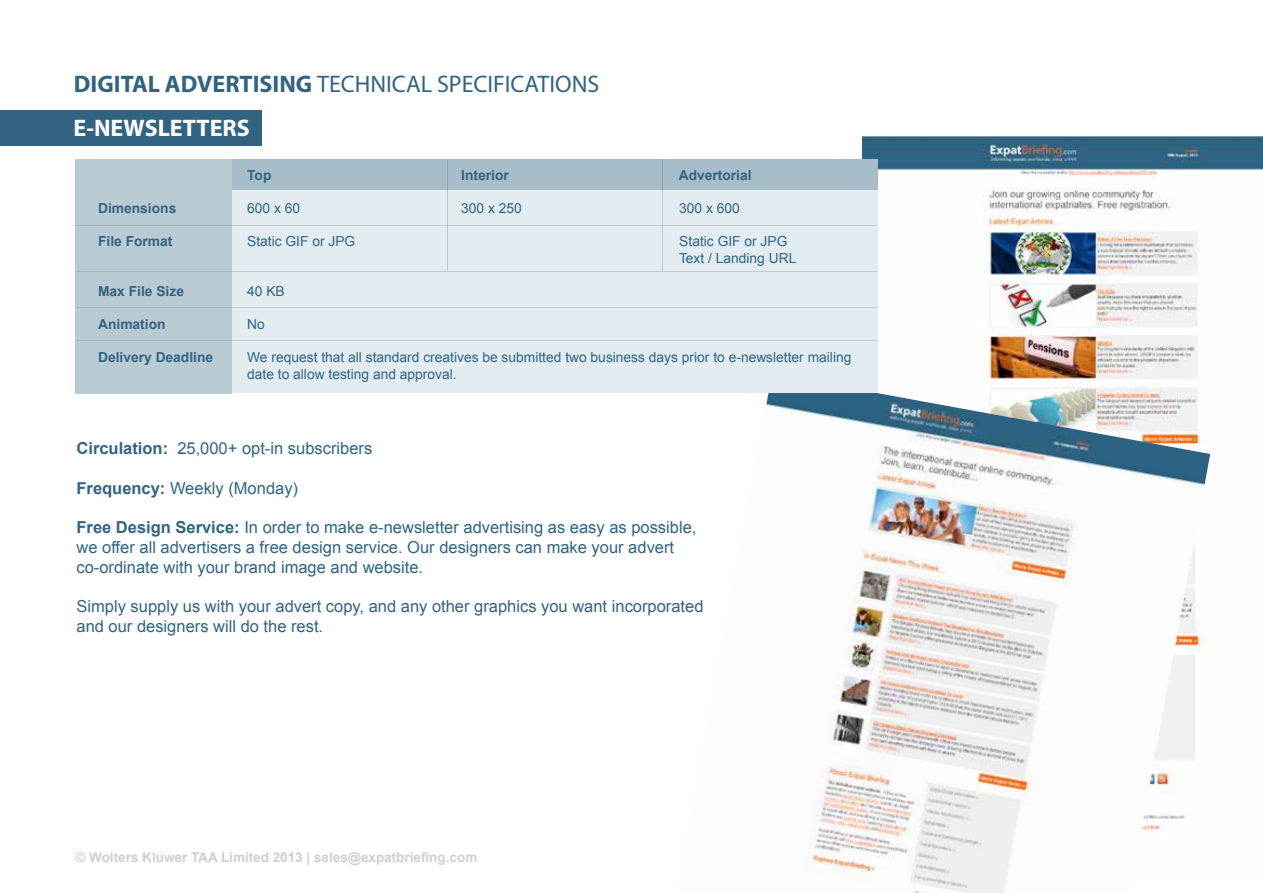
<style>
.page{position:relative;width:1263px;height:893px;background:#fff}
.page>*{position:absolute;margin:0;border:0;box-sizing:border-box;transform-origin:0 0}
.t1{font:24px "Myriad Pro";color:#316483}
.t2{font:700 24px "Myriad Pro";color:#fff}
.t3{font:16.5px/19.8px "Arial";color:#316483}
.t4{font:13.8px/16.5px "Arial";color:#316483}
.t5{font:700 13.8px "Arial";color:#316483}
.t6{font:700 13.5px "Arial";color:#cfcfce}
.s1{font-weight:700}
</style>
<div class="page">
<div style="left:0;top:110px;width:261px;height:36px;background:#316483"></div>
<img style="left:863px;top:136px;width:400px;height:238px">
<img style="left:766px;top:374px;width:444px;height:519px">
<div style="left:231px;top:178px;width:647px;height:215px;background:#e2ecf1"></div>
<div style="left:231px;top:159px;width:647px;height:31px;background:#a7bdc9"></div>
<div style="left:75px;top:159px;width:156px;height:234px;background:#bacad3"></div>
<h1 class="t1" style="left:74px;top:69px;width:527px"><span class="s1">DIGITAL ADVERTISING</span> TECHNICAL SPECIFICATIONS</h1>
<h1 class="t2" style="left:74px;top:113px;width:178px">E-NEWSLETTERS</h1>
<p class="t5" style="left:247px;top:166px;width:26px">Top</p>
<p class="t5" style="left:461px;top:166px;width:49px">Interior</p>
<p class="t5" style="left:679px;top:166px;width:74px">Advertorial</p>
<p class="t5" style="left:98px;top:199px;width:80px">Dimensions</p>
<p class="t4" style="left:247px;top:200px;width:54px">600 x 60</p>
<p class="t4" style="left:461px;top:200px;width:62px">300 x 250</p>
<p class="t4" style="left:679px;top:200px;width:62px">300 x 600</p>
<p class="t5" style="left:98px;top:232px;width:76px">File Format</p>
<p class="t4" style="left:247px;top:233px;width:110px">Static GIF or JPG</p>
<p class="t4" style="left:679px;top:233px;width:119px">Static GIF or JPG<br>Text / Landing URL</p>
<p class="t5" style="left:98px;top:282px;width:87px">Max File Size</p>
<p class="t4" style="left:247px;top:283px;width:39px">40 KB</p>
<p class="t5" style="left:98px;top:315px;width:69px">Animation</p>
<p class="t4" style="left:247px;top:316px;width:19px">No</p>
<p class="t5" style="left:98px;top:348px;width:117px">Delivery Deadline</p>
<p class="t4" style="left:247px;top:349px;width:606px">We request that all standard creatives be submitted two business days prior to e-newsletter mailing date to allow testing and approval.</p>
<p class="t3" style="left:76px;top:438px;width:297px"><span class="s1">Circulation:</span> 25,000+ opt-in subscribers</p>
<p class="t3" style="left:76px;top:478px;width:223px"><span class="s1">Frequency:</span> Weekly (Monday)</p>
<p class="t3" style="left:76px;top:518px;width:621px"><span class="s1">Free Design Service:</span> In order to make e-newsletter advertising as easy as possible, we offer all advertisers a free design service. Our designers can make your advert co-ordinate with your brand image and website.</p>
<p class="t3" style="left:76px;top:597px;width:628px">Simply supply us with your advert copy, and any other graphics you want incorporated and our designers will do the rest.</p>
<p class="t6" style="left:76px;top:848px;width:403px">© Wolters Kluwer TAA Limited 2013 | sales@expatbriefing.com</p>
</div>
